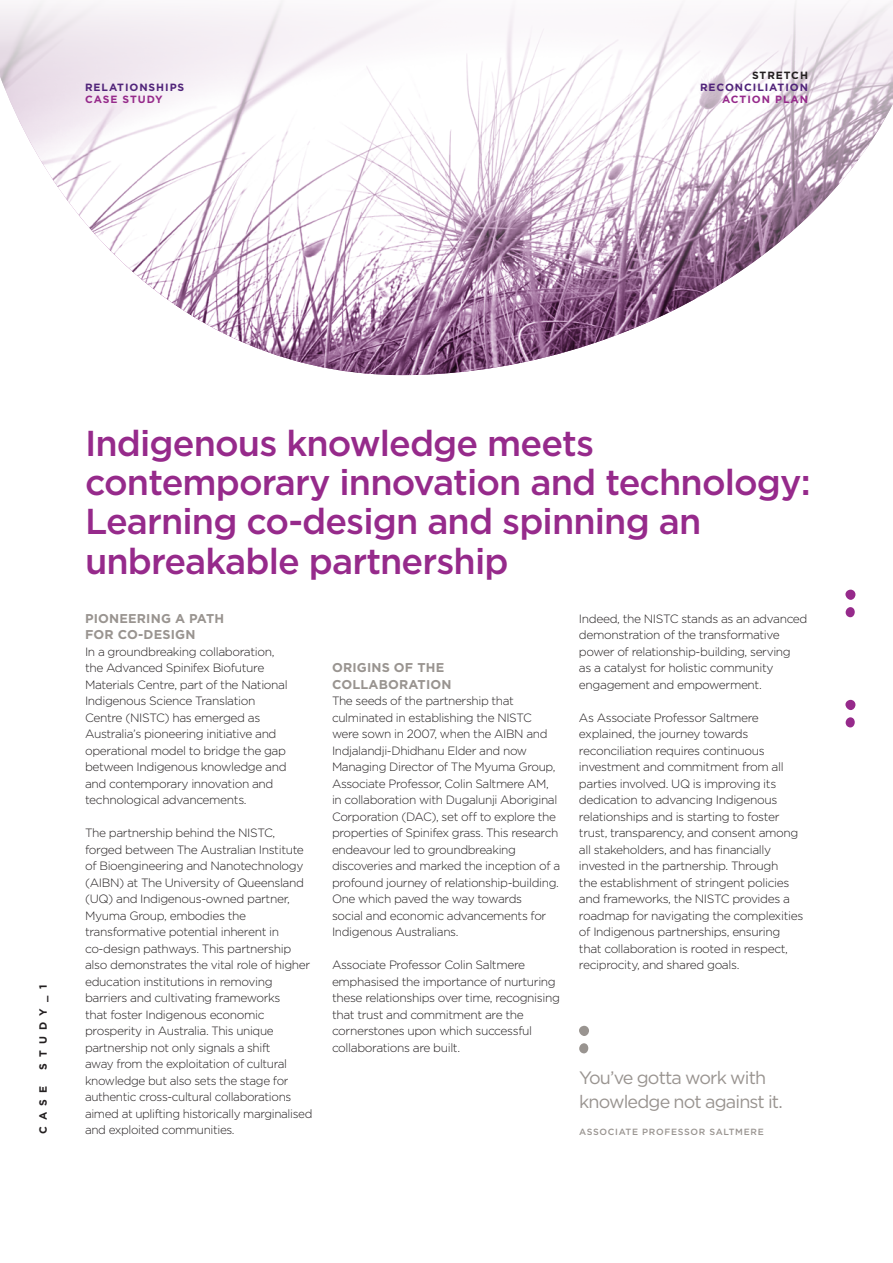
<style>
.page{position:relative;width:893px;height:1263px;background:#fff}
.page>*{position:absolute;margin:0;border:0;box-sizing:border-box;transform-origin:0 0}
.UQ_RAP_Title{font:500 36px/39px "Gotham";letter-spacing:-.025em;color:#962a8b}
.UQ_RAP_Quote{font:18px/24px "Gotham";letter-spacing:-.045em;color:#999490}
.UQ_RAP_X_Head{font:700 12.75px/16.5px "Gotham";letter-spacing:.015em;color:#999490}
.UQ_RAP_Body_Copy{font:300 12px/16.5px "Gotham";letter-spacing:-.03em;color:#231f20}
.UQ_RAP_Slug_01_Right{font:700 10.5px/12px "Gotham";letter-spacing:.09em;color:#51247a}
.t1{font:700 10.5px "Gotham";letter-spacing:.535em;color:#231f20}
.t2{font:700 10.5px "Gotham";letter-spacing:.09em;color:#962a8b}
.t3{font:700 10.5px "Gotham";letter-spacing:.09em;color:#231f20}
.UQ_RAP_Quote_name{font:500 9px "Gotham";letter-spacing:.075em;color:#999490}
.s1{color:#962a8b}
</style>
<div class="page">
<div style="left:845px;top:700px;width:10px;height:10px;background:#962a8b;border-radius:50%"></div>
<div style="left:846px;top:717px;width:9px;height:10px;background:#962a8b;border-radius:50%"></div>
<div style="left:845px;top:590px;width:10px;height:10px;background:#962a8b;border-radius:50%"></div>
<div style="left:846px;top:607px;width:9px;height:10px;background:#962a8b;border-radius:50%"></div>
<svg style="left:172px;top:303px;width:516px;height:72px"></svg>
<svg style="left:0;top:1px;width:893px;height:302px"></svg>
<div style="left:579px;top:1026px;width:10px;height:10px;background:#999490;border-radius:50%"></div>
<div style="left:579px;top:1043px;width:9px;height:10px;background:#999490;border-radius:50%"></div>
<p class="UQ_RAP_Slug_01_Right" style="left:85px;top:82px;width:101px">RELATIONSHIPS<br><span class="s1">CASE STUDY</span></p>
<p class="t3" style="left:752px;top:69px;width:57px">STRETCH</p>
<p class="UQ_RAP_Slug_01_Right" style="left:700px;top:82px;width:109px">RECONCILIATION</p>
<p class="t2" style="left:722px;top:93px;width:87px">ACTION PLAN</p>
<p class="t1" style="left:36px;top:1070px;width:86px;rotate:-90deg">STUDY_1</p>
<p class="t1" style="left:36px;top:1134px;width:50px;rotate:-90deg">CASE</p>
<p class="UQ_RAP_Title" style="left:85px;top:424px;width:727px">Indigenous knowledge meets contemporary innovation and technology:<br>Learning co-design and spinning an unbreakable partnership</p>
<p class="UQ_RAP_Body_Copy" style="left:579px;top:610px;width:230px">Indeed, the NISTC stands as an advanced demonstration of the transformative power of relationship-building, serving<br>as a catalyst for holistic community engagement and empowerment.</p>
<p class="UQ_RAP_Body_Copy" style="left:579px;top:709px;width:226px">As Associate Professor Saltmere explained, the journey towards reconciliation requires continuous investment and commitment from all parties involved. UQ is improving its dedication to advancing Indigenous relationships and is starting to foster trust, transparency, and consent among all stakeholders, and has financially invested in the partnership. Through<br>the establishment of stringent policies and frameworks, the NISTC provides a roadmap for navigating the complexities of Indigenous partnerships, ensuring that collaboration is rooted in respect, reciprocity, and shared goals.</p>
<p class="UQ_RAP_X_Head" style="left:85px;top:610px;width:141px">PIONEERING A PATH<br>FOR CO-DESIGN</p>
<p class="UQ_RAP_Body_Copy" style="left:85px;top:643px;width:204px">In a groundbreaking collaboration, the Advanced Spinifex Biofuture Materials Centre, part of the National Indigenous Science Translation Centre (NISTC) has emerged as Australia’s pioneering initiative and operational model to bridge the gap between Indigenous knowledge and and contemporary innovation and technological advancements.</p>
<p class="UQ_RAP_Body_Copy" style="left:85px;top:824px;width:229px">The partnership behind the NISTC, forged between The Australian Institute of Bioengineering and Nanotechnology (AIBN) at The University of Queensland (UQ) and Indigenous-owned partner, Myuma Group, embodies the transformative potential inherent in co-design pathways. This partnership also demonstrates the vital role of higher education institutions in removing barriers and cultivating frameworks<br>that foster Indigenous economic prosperity in Australia. This unique partnership not only signals a shift<br>away from the exploitation of cultural knowledge but also sets the stage for authentic cross-cultural collaborations aimed at uplifting historically marginalised and exploited communities.</p>
<p class="UQ_RAP_X_Head" style="left:332px;top:659px;width:121px">ORIGINS OF THE<br>COLLABORATION</p>
<p class="UQ_RAP_Body_Copy" style="left:332px;top:692px;width:230px">The seeds of the partnership that culminated in establishing the NISTC were sown in 2007, when the AIBN and Indjalandji-Dhidhanu Elder and now Managing Director of The Myuma Group, Associate Professor, Colin Saltmere AM, in collaboration with Dugalunji Aboriginal Corporation (DAC), set off to explore the properties of Spinifex grass. This research endeavour led to groundbreaking discoveries and marked the inception of a profound journey of relationship-building.<br>One which paved the way towards<br>social and economic advancements for Indigenous Australians.</p>
<p class="UQ_RAP_Body_Copy" style="left:332px;top:956px;width:229px">Associate Professor Colin Saltmere emphasised the importance of nurturing these relationships over time, recognising that trust and commitment are the cornerstones upon which successful collaborations are built.</p>
<p class="UQ_RAP_Quote" style="left:579px;top:1065px;width:205px">You’ve gotta work with knowledge not against it.</p>
<p class="UQ_RAP_Quote_name" style="left:579px;top:1125px;width:186px">ASSOCIATE PROFESSOR SALTMERE</p>
</div>
